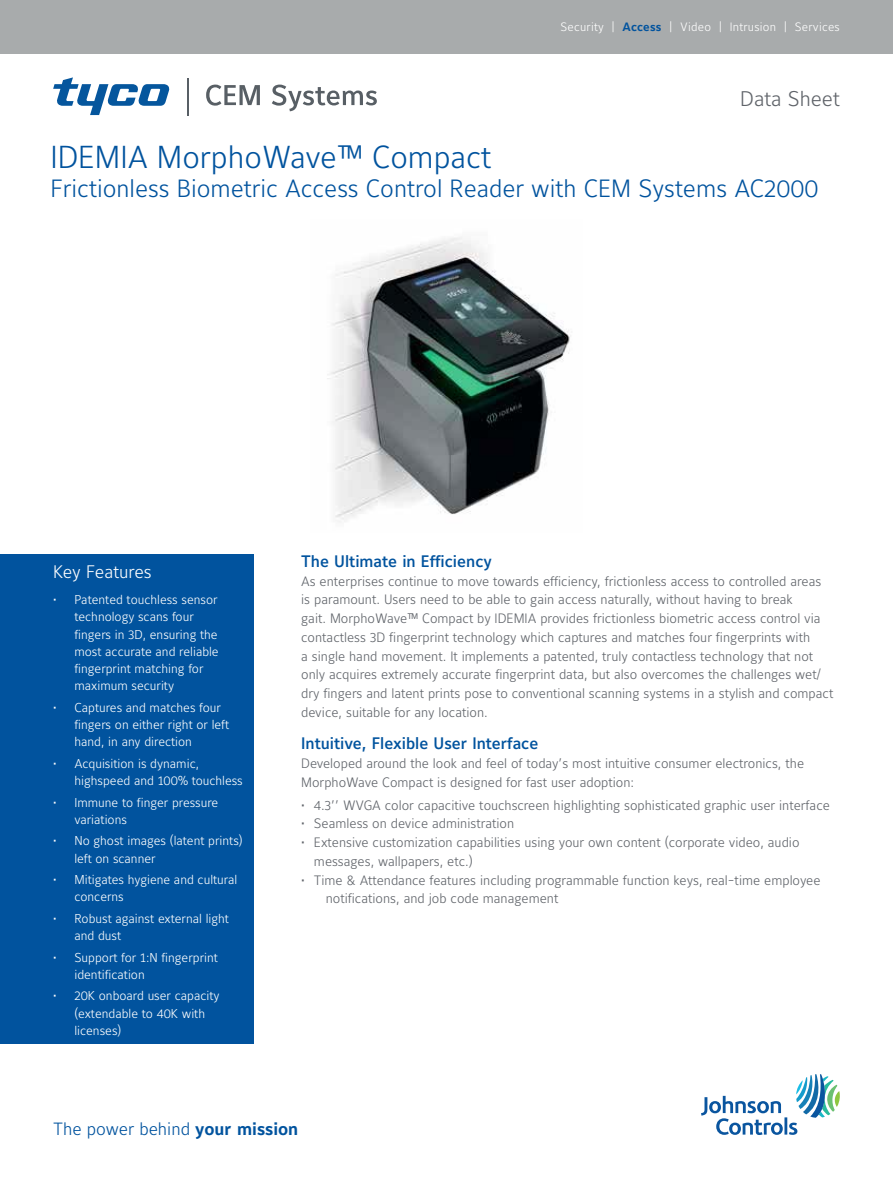
<style>
.page{position:relative;width:893px;height:1188px;background:#fff}
.page>*{position:absolute;margin:0;border:0;box-sizing:border-box;transform-origin:0 0}
.t1{font:300 31.5px "Maurea Jci Lf ML";color:#01539e}
.t2{font:300 24.75px "Maurea Jci Lf ML";color:#01539e}
.t3{font:300 21px "Maurea Jci Lf ML";color:#5f6369}
.t4{font:300 18px "Maurea Jci Lf ML";color:#fff}
.t5{font:300 17.55px "Maurea Jci Lf ML";color:#01539e}
.t6{font:500 16.5px "Maurea Jci Lf ML";color:#01539e}
.t7{font:300 13.5px/18.8px "Maurea Jci Lf ML";color:#5f6369}
.t8{font:300 12.75px/17.2px "Maurea Jci Lf ML";color:#fff}
.t9{font:300 12px "Maurea Jci Lf ML";letter-spacing:.02em;color:#fff}
.s1{font-weight:700;color:#01539e}
.s2{font-weight:700}
</style>
<div class="page">
<div style="left:0;top:555px;width:254px;height:489px;background:#01539e"></div>
<div style="left:0;top:0;width:893px;height:53px;background:#a8abac"></div>
<img style="left:327px;top:237px;width:244px;height:285px">
<svg style="left:701px;top:1074px;width:139px;height:61px"></svg>
<svg style="left:206px;top:85px;width:54px;height:21px"></svg>
<svg style="left:272px;top:85px;width:105px;height:26px"></svg>
<hr style="left:187px;top:78px;width:1px;height:37px;background:#585f65">
<svg style="left:53px;top:77px;width:117px;height:38px"></svg>
<p class="t9" style="left:561px;top:19px;width:281px">Security | <span class="s1">Access</span> | Video | Intrusion | Services</p>
<h3 class="t3" style="left:740px;top:86px;width:101px">Data Sheet</h3>
<h1 class="t1" style="left:50px;top:137px;width:442px">IDEMIA MorphoWave™ Compact</h1>
<h2 class="t2" style="left:50px;top:173px;width:770px">Frictionless Biometric Access Control Reader with CEM Systems AC2000</h2>
<h3 class="t4" style="left:53px;top:561px;width:100px">Key Features</h3>
<p class="t8" style="left:74px;top:591px;width:146px;text-indent:-21px">• Patented touchless sensor technology scans four fingers in 3D, ensuring the most accurate and reliable fingerprint matching for maximum security</p>
<p class="t8" style="left:74px;top:699px;width:156px;text-indent:-21px">• Captures and matches four fingers on either right or left hand, in any direction</p>
<p class="t8" style="left:74px;top:755px;width:170px;text-indent:-21px">• Acquisition is dynamic, highspeed and 100% touchless</p>
<p class="t8" style="left:74px;top:793px;width:145px;text-indent:-21px">• Immune to finger pressure variations</p>
<p class="t8" style="left:74px;top:832px;width:170px;text-indent:-21px">• No ghost images (latent prints) left on scanner</p>
<p class="t8" style="left:74px;top:871px;width:164px;text-indent:-21px">• Mitigates hygiene and cultural concerns</p>
<p class="t8" style="left:74px;top:910px;width:156px;text-indent:-21px">• Robust against external light and dust</p>
<p class="t8" style="left:74px;top:948px;width:145px;text-indent:-21px">• Support for 1:N fingerprint identification</p>
<p class="t8" style="left:74px;top:987px;width:147px;text-indent:-21px">• 20K onboard user capacity (extendable to 40K with licenses)</p>
<p class="t6" style="left:301px;top:551px;width:192px">The Ultimate in Efficiency</p>
<p class="t7" style="left:301px;top:571px;width:534px">As enterprises continue to move towards efficiency, frictionless access to controlled areas is paramount. Users need to be able to gain access naturally, without having to break<br>gait. MorphoWave™ Compact by IDEMIA provides frictionless biometric access control via contactless 3D fingerprint technology which captures and matches four fingerprints with<br>a single hand movement. It implements a patented, truly contactless technology that not only acquires extremely accurate fingerprint data, but also overcomes the challenges wet/ dry fingers and latent prints pose to conventional scanning systems in a stylish and compact device, suitable for any location.</p>
<p class="t6" style="left:301px;top:733px;width:239px">Intuitive, Flexible User Interface</p>
<p class="t7" style="left:301px;top:754px;width:504px">Developed around the look and feel of today’s most intuitive consumer electronics, the<br>MorphoWave Compact is designed for fast user adoption:</p>
<p class="t7" style="left:301px;top:795px;width:530px">• 4.3’’ WVGA color capacitive touchscreen highlighting sophisticated graphic user interface</p>
<p class="t7" style="left:301px;top:814px;width:214px">• Seamless on device administration</p>
<p class="t7" style="left:314px;top:833px;width:487px;text-indent:-13px">• Extensive customization capabilities using your own content (corporate video, audio messages, wallpapers, etc.)</p>
<p class="t7" style="left:326px;top:870px;width:496px;text-indent:-25px">• Time &amp; Attendance features including programmable function keys, real-time employee notifications, and job code management</p>
<p class="t5" style="left:53px;top:1118px;width:247px">The power behind <span class="s2">your mission</span></p>
</div>
